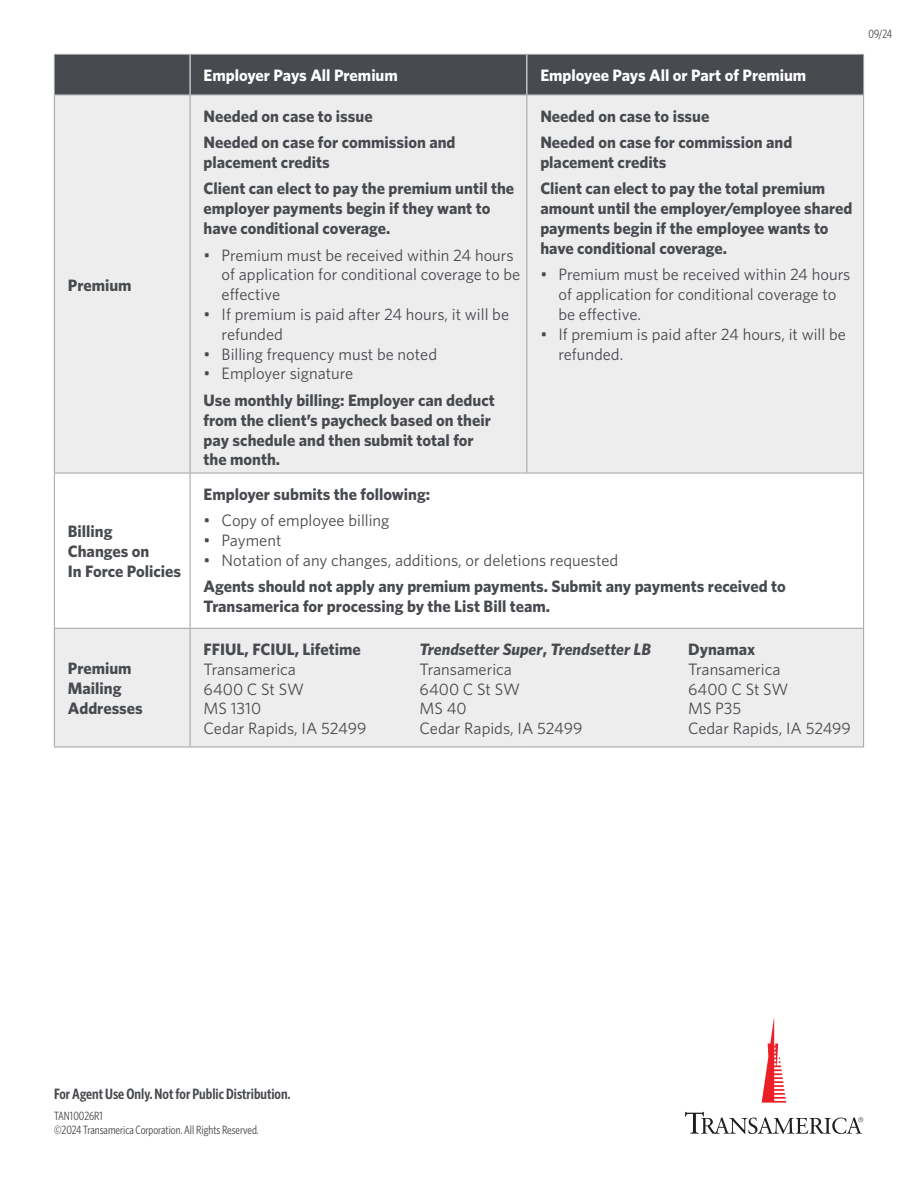
<style>
.page{position:relative;width:918px;height:1188px;background:#fff}
.page>*{position:absolute;margin:0;border:0;box-sizing:border-box;transform-origin:0 0}
.t1{font:700 16.5px/19.8px "Whitney";color:#474a4e}
.t2{font:16.5px/19.8px "Whitney";color:#474a4e}
.t3{font:700 16.5px "Whitney";color:#fff}
.t4{font:italic 700 16.5px "Whitney";color:#474a4e}
.t5{font:600 15px "Whitney Condensed";color:#474a4e}
.t6{font:12px/14.4px "Whitney Condensed";color:#474a4e}
.s1{font-style:normal}
</style>
<div class="page">
<div style="left:55px;top:55px;width:808px;height:39px;background:#474a4e"></div>
<svg style="left:55px;top:95px;width:808px;height:652px;fill:#ededee"></svg>
<hr style="left:54px;top:54px;width:136px;height:1px;background:#9ea2a7">
<hr style="left:54px;top:55px;width:1px;height:39px;background:#9ea2a7">
<hr style="left:190px;top:54px;width:337px;height:1px;background:#9ea2a7">
<hr style="left:527px;top:54px;width:337px;height:1px;background:#9ea2a7">
<hr style="left:863px;top:55px;width:1px;height:39px;background:#9ea2a7">
<hr style="left:54px;top:94px;width:136px;height:1px;background:#9ea2a7">
<hr style="left:54px;top:95px;width:1px;height:378px;background:#9ea2a7">
<hr style="left:190px;top:94px;width:337px;height:1px;background:#9ea2a7">
<hr style="left:190px;top:95px;width:1px;height:378px;background:#9ea2a7">
<hr style="left:527px;top:94px;width:337px;height:1px;background:#9ea2a7">
<hr style="left:526px;top:95px;width:1px;height:378px;background:#9ea2a7">
<hr style="left:863px;top:95px;width:1px;height:378px;background:#9ea2a7">
<hr style="left:54px;top:473px;width:136px;height:1px;background:#9ea2a7">
<hr style="left:54px;top:473px;width:1px;height:155px;background:#9ea2a7">
<hr style="left:190px;top:473px;width:337px;height:1px;background:#9ea2a7">
<hr style="left:190px;top:473px;width:1px;height:155px;background:#9ea2a7">
<hr style="left:527px;top:473px;width:337px;height:1px;background:#9ea2a7">
<hr style="left:863px;top:473px;width:1px;height:155px;background:#9ea2a7">
<hr style="left:54px;top:628px;width:136px;height:1px;background:#9ea2a7">
<hr style="left:54px;top:629px;width:1px;height:118px;background:#9ea2a7">
<hr style="left:190px;top:628px;width:337px;height:1px;background:#9ea2a7">
<hr style="left:190px;top:629px;width:1px;height:118px;background:#9ea2a7">
<hr style="left:527px;top:628px;width:337px;height:1px;background:#9ea2a7">
<hr style="left:863px;top:629px;width:1px;height:118px;background:#9ea2a7">
<hr style="left:54px;top:747px;width:136px;height:1px;background:#9ea2a7">
<hr style="left:190px;top:747px;width:337px;height:1px;background:#9ea2a7">
<hr style="left:527px;top:747px;width:337px;height:1px;background:#9ea2a7">
<hr style="left:190px;top:55px;width:1px;height:39px;background:#fff">
<hr style="left:526px;top:55px;width:1px;height:39px;background:#fff">
<svg style="left:685px;top:1112px;width:178px;height:22px"></svg>
<svg style="left:762px;top:1017px;width:24px;height:86px"></svg>
<p class="t1" style="left:68px;top:275px;width:65px">Premium</p>
<p class="t1" style="left:68px;top:521px;width:115px">Billing<br>Changes on<br>In Force Policies</p>
<p class="t1" style="left:68px;top:658px;width:77px">Premium<br>Mailing<br>Addresses</p>
<p class="t3" style="left:204px;top:64px;width:196px">Employer Pays All Premium</p>
<p class="t3" style="left:540px;top:64px;width:268px">Employee Pays All or Part of Premium</p>
<p class="t1" style="left:204px;top:102px;width:254px;line-height:26.5px">Needed on case to issue<br>Needed on case for commission and</p>
<p class="t1" style="left:204px;top:149px;width:312px;line-height:26.5px">placement credits<br>Client can elect to pay the premium until the</p>
<p class="t1" style="left:204px;top:198px;width:288px">employer payments begin if they want to have conditional coverage.</p>
<p class="t2" style="left:222px;top:245px;width:300px;text-indent:-18px">• Premium must be received within 24 hours of application for conditional coverage to be effective</p>
<p class="t2" style="left:222px;top:304px;width:289px;text-indent:-18px">• If premium is paid after 24 hours, it will be refunded</p>
<p class="t2" style="left:204px;top:344px;width:235px">• Billing frequency must be noted</p>
<p class="t2" style="left:204px;top:363px;width:151px">• Employer signature</p>
<p class="t1" style="left:204px;top:390px;width:293px">Use monthly billing: Employer can deduct from the client’s paycheck based on their pay schedule and then submit total for the month.</p>
<p class="t1" style="left:540px;top:102px;width:254px;line-height:26.5px">Needed on case to issue<br>Needed on case for commission and</p>
<p class="t1" style="left:540px;top:149px;width:287px;line-height:26.5px">placement credits<br>Client can elect to pay the total premium</p>
<p class="t1" style="left:540px;top:198px;width:314px">amount until the employer/employee shared payments begin if the employee wants to have conditional coverage.</p>
<p class="t2" style="left:558px;top:264px;width:294px;text-indent:-18px">• Premium must be received within 24 hours of application for conditional coverage to be effective.</p>
<p class="t2" style="left:558px;top:324px;width:289px;text-indent:-18px">• If premium is paid after 24 hours, it will be refunded.</p>
<p class="t1" style="left:204px;top:484px;width:228px">Employer submits the following:</p>
<p class="t2" style="left:204px;top:510px;width:187px">• Copy of employee billing</p>
<p class="t2" style="left:204px;top:530px;width:79px">• Payment</p>
<p class="t2" style="left:204px;top:550px;width:416px">• Notation of any changes, additions, or deletions requested</p>
<p class="t1" style="left:204px;top:576px;width:584px">Agents should not apply any premium payments. Submit any payments received to<br>Transamerica for processing by the List Bill team.</p>
<p class="t1" style="left:204px;top:639px;width:159px">FFIUL, FCIUL, Lifetime</p>
<p class="t4" style="left:420px;top:638px;width:233px">Trendsetter Super<span class="s1">,</span> Trendsetter LB</p>
<p class="t1" style="left:688px;top:639px;width:69px">Dynamax</p>
<p class="t2" style="left:204px;top:659px;width:94px">Transamerica</p>
<p class="t2" style="left:420px;top:659px;width:94px">Transamerica</p>
<p class="t2" style="left:688px;top:659px;width:94px">Transamerica</p>
<p class="t2" style="left:204px;top:679px;width:102px">6400 C St SW</p>
<p class="t2" style="left:420px;top:679px;width:102px">6400 C St SW</p>
<p class="t2" style="left:688px;top:679px;width:102px">6400 C St SW</p>
<p class="t2" style="left:204px;top:698px;width:59px">MS 1310</p>
<p class="t2" style="left:420px;top:698px;width:49px">MS 40</p>
<p class="t2" style="left:688px;top:698px;width:55px">MS P35</p>
<p class="t2" style="left:204px;top:718px;width:164px">Cedar Rapids, IA 52499</p>
<p class="t2" style="left:420px;top:718px;width:164px">Cedar Rapids, IA 52499</p>
<p class="t2" style="left:688px;top:718px;width:164px">Cedar Rapids, IA 52499</p>
<p class="t6" style="left:869px;top:26px;width:25px">09/24</p>
<p class="t5" style="left:54px;top:1084px;width:238px">For Agent Use Only. Not for Public Distribution.</p>
<p class="t6" style="left:54px;top:1108px;width:206px">TAN10026R1<br>©2024 Transamerica Corporation. All Rights Reserved.</p>
</div>
